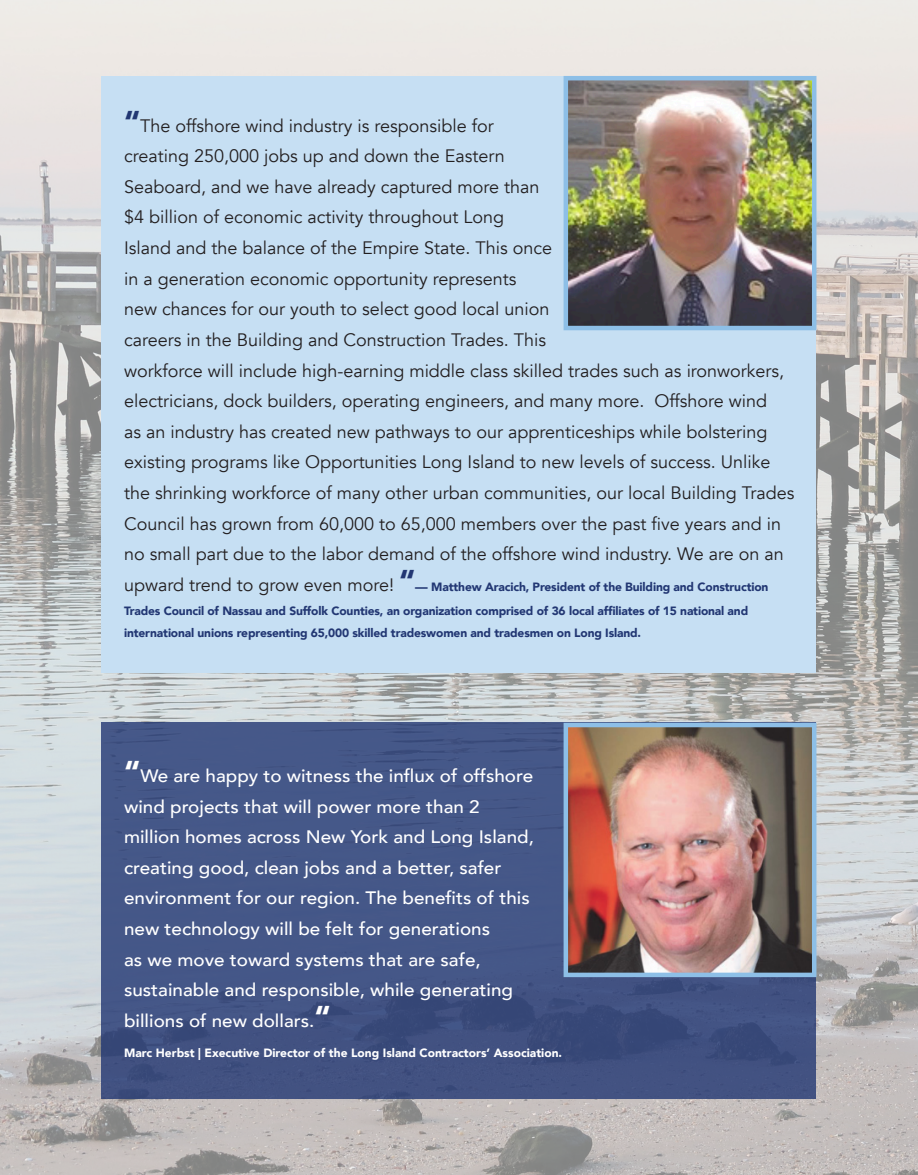
<style>
.page{position:relative;width:918px;height:1175px;background:#fff}
.page>*{position:absolute;margin:0;border:0;box-sizing:border-box;transform-origin:0 0}
.t1{font:18px/30.6px "Avenir";color:#231f20}
.t2{font:500 18px/30.6px "Avenir";color:#fff;scale:1.05 1}
.t3{font:900 12px/24.6px "Avenir";letter-spacing:-.01em;color:#223773;scale:1.05 1}
.t4{font:900 12px "Avenir";letter-spacing:-.01em;color:#223773}
.t5{font:900 12px "Avenir";color:#fff}
.s1{font-weight:900;font-size:30px;color:#223773}
.s2{font-weight:900;font-size:30px}
</style>
<div class="page">
<img style="left:0;top:0;width:918px;height:1174px">
<div style="left:102px;top:722px;width:714px;height:377px;background:linear-gradient(to right,#455788,#3f4f7f)"></div>
<div style="left:102px;top:76px;width:714px;height:596px;background:#c6dff3"></div>
<img style="left:569px;top:81px;width:242px;height:244px">
<div style="left:564px;top:76px;width:252px;height:254px;border:4px solid #8dbfe7"></div>
<img style="left:569px;top:727px;width:242px;height:245px">
<div style="left:564px;top:722px;width:252px;height:255px;border:4px solid #8dbfe7"></div>
<p class="t1" style="left:124px;top:110px;width:672px"><span class="s1">“</span>The offshore wind industry is responsible for<br>creating 250,000 jobs up and down the Eastern<br>Seaboard, and we have already captured more than<br>$4 billion of economic activity throughout Long<br>Island and the balance of the Empire State. This once<br>in a generation economic opportunity represents<br>new chances for our youth to select good local union<br>careers in the Building and Construction Trades. This<br>workforce will include high-earning middle class skilled trades such as ironworkers, electricians, dock builders, operating engineers, and many more. Offshore wind<br>as an industry has created new pathways to our apprenticeships while bolstering existing programs like Opportunities Long Island to new levels of success. Unlike the shrinking workforce of many other urban communities, our local Building Trades Council has grown from 60,000 to 65,000 members over the past five years and in no small part due to the labor demand of the offshore wind industry. We are on an upward trend to grow even more! <span class="s1">“</span></p>
<p class="t3" style="left:124px;top:574px;width:615px;text-indent:291px">— Matthew Aracich, President of the Building and Construction<br>Trades Council of Nassau and Suffolk Counties, an organization comprised of 36 local affiliates of 15 national and</p>
<p class="t4" style="left:124px;top:622px;width:519px">international unions representing 65,000 skilled tradeswomen and tradesmen on Long Island.</p>
<p class="t2" style="left:124px;top:759px;width:392px"><span class="s2">“</span>We are happy to witness the influx of offshore wind projects that will power more than 2 million homes across New York and Long Island, creating good, clean jobs and a better, safer environment for our region. The benefits of this new technology will be felt for generations<br>as we move toward systems that are safe, sustainable and responsible, while generating billions of new dollars.<span class="s2">“</span></p>
<p class="t5" style="left:124px;top:1043px;width:440px">Marc Herbst | Executive Director of the Long Island Contractors’ Association.</p>
</div>
